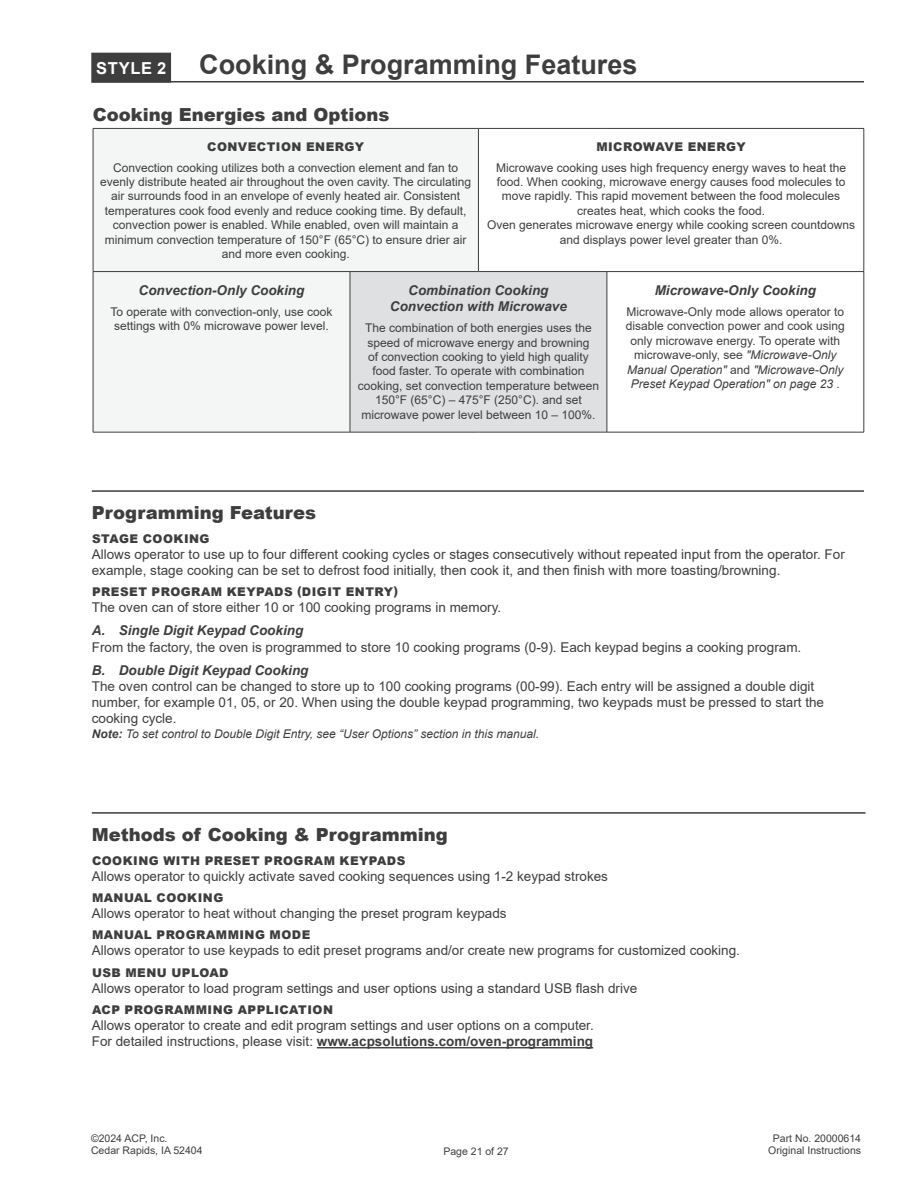
<style>
.page{position:relative;width:918px;height:1188px;background:#fff}
.page>*{position:absolute;margin:0;border:0;box-sizing:border-box;transform-origin:0 0}
.Page_Heading_TOC_mark{font:700 27px "Arial";color:#3e3e3f}
.Subheading_1_with_rule_above_noTOC_mark{font:900 18px "Arial";color:#3e3e3f}
.Subheading_1_no_TOC_mark{font:900 18px "Arial";color:#3e3e3f}
.t1{font:13.5px/16.2px "Arial";color:#3e3e3f}
.Subheading_3{font:italic 700 13.5px/16.2px "Arial";color:#3e3e3f;text-align:center}
.Table-basic_text{font:12px/14.4px "Arial";color:#3e3e3f;text-align:center}
.Subheading_2{font:900 12px "Arial";letter-spacing:.04em;color:#3e3e3f}
.Note_nested_style_smaller{font:italic 12px "Arial";color:#3e3e3f}
.t2{font:10.5px/12px "Arial";color:#3e3e3f}
.s1{font-size:16.5px;color:#fff}
.s2{font-style:italic}
.s3{font-weight:700}
</style>
<div class="page">
<hr style="left:92px;top:81px;width:772px;height:1px;background:#3e3e3f">
<div style="left:91px;top:53px;width:80px;height:30px;background:#3e3e3f"></div>
<hr style="left:92px;top:490px;width:772px;height:2px;background:#3e3e3f">
<div style="left:94px;top:129px;width:384px;height:303px;background:#f4f5f5"></div>
<svg style="left:608px;top:129px;width:256px;height:303px"></svg>
<div style="left:350px;top:272px;width:257px;height:160px;background:#dfe0e2"></div>
<hr style="left:93px;top:128px;width:257px;height:1px;background:#3e3e3f">
<hr style="left:93px;top:129px;width:1px;height:142px;background:#3e3e3f">
<hr style="left:350px;top:128px;width:128px;height:1px;background:#3e3e3f">
<hr style="left:478px;top:128px;width:129px;height:1px;background:#3e3e3f">
<hr style="left:478px;top:129px;width:1px;height:142px;background:#3e3e3f">
<hr style="left:607px;top:128px;width:257px;height:1px;background:#3e3e3f">
<hr style="left:864px;top:129px;width:1px;height:142px;background:#3e3e3f">
<hr style="left:93px;top:271px;width:257px;height:1px;background:#3e3e3f">
<hr style="left:93px;top:272px;width:1px;height:160px;background:#3e3e3f">
<hr style="left:350px;top:271px;width:128px;height:1px;background:#3e3e3f">
<hr style="left:350px;top:272px;width:1px;height:160px;background:#3e3e3f">
<hr style="left:478px;top:271px;width:129px;height:1px;background:#3e3e3f">
<hr style="left:607px;top:271px;width:257px;height:1px;background:#3e3e3f">
<hr style="left:607px;top:272px;width:1px;height:160px;background:#3e3e3f">
<hr style="left:864px;top:272px;width:1px;height:160px;background:#3e3e3f">
<hr style="left:93px;top:432px;width:257px;height:1px;background:#3e3e3f">
<hr style="left:350px;top:432px;width:128px;height:1px;background:#3e3e3f">
<hr style="left:478px;top:432px;width:129px;height:1px;background:#3e3e3f">
<hr style="left:607px;top:432px;width:257px;height:1px;background:#3e3e3f">
<hr style="left:92px;top:812px;width:773px;height:2px;background:#3e3e3f">
<hr style="left:317px;top:1047px;width:276px;height:1px;background:#3e3e3f">
<p class="Page_Heading_TOC_mark" style="left:96px;top:45px;width:543px"><span class="s1">STYLE 2</span> Cooking &amp; Programming Features</p>
<p class="Subheading_1_no_TOC_mark" style="left:93px;top:101px;width:298px">Cooking Energies and Options</p>
<p class="Subheading_2" style="left:207px;top:138px;width:159px">CONVECTION ENERGY</p>
<p class="Table-basic_text" style="left:100px;top:160px;width:373px">Convection cooking utilizes both a convection element and fan to evenly distribute heated air throughout the oven cavity. The circulating air surrounds food in an envelope of evenly heated air. Consistent temperatures cook food evenly and reduce cooking time. By default, convection power is enabled. While enabled, oven will maintain a minimum convection temperature of 150°F (65°C) to ensure drier air and more even cooking.</p>
<p class="Subheading_2" style="left:596px;top:138px;width:151px">MICROWAVE ENERGY</p>
<p class="Table-basic_text" style="left:487px;top:160px;width:370px">Microwave cooking uses high frequency energy waves to heat the food. When cooking, microwave energy causes food molecules to move rapidly. This rapid movement between the food molecules creates heat, which cooks the food.<br>Oven generates microwave energy while cooking screen countdowns and displays power level greater than 0%.</p>
<p class="Subheading_3" style="left:139px;top:282px;width:167px">Convection-Only Cooking</p>
<p class="Table-basic_text" style="left:111px;top:305px;width:223px;text-align:left">To operate with convection-only, use cook settings with 0% microwave power level.</p>
<p class="Subheading_3" style="left:390px;top:282px;width:179px">Combination Cooking<br>Convection with Microwave</p>
<p class="Table-basic_text" style="left:358px;top:321px;width:243px">The combination of both energies uses the speed of microwave energy and browning<br>of convection cooking to yield high quality food faster. To operate with combination cooking, set convection temperature between 150°F (65°C) – 475°F (250°C). and set microwave power level between 10 – 100%.</p>
<p class="Subheading_3" style="left:655px;top:282px;width:163px">Microwave-Only Cooking</p>
<p class="Table-basic_text" style="left:626px;top:305px;width:220px">Microwave-Only mode allows operator to disable convection power and cook using only microwave energy. To operate with microwave-only, see <span class="s2">"Microwave-Only Manual Operation"</span> and <span class="s2">"Microwave-Only Preset Keypad Operation" on page 23</span> .</p>
<p class="Subheading_1_with_rule_above_noTOC_mark" style="left:92px;top:499px;width:226px">Programming Features</p>
<p class="Subheading_2" style="left:92px;top:530px;width:119px">STAGE COOKING</p>
<p class="t1" style="left:92px;top:546px;width:755px">Allows operator to use up to four different cooking cycles or stages consecutively without repeated input from the operator. For example, stage cooking can be set to defrost food initially, then cook it, and then finish with more toasting/browning.</p>
<p class="Subheading_2" style="left:92px;top:583px;width:308px">PRESET PROGRAM KEYPADS (DIGIT ENTRY)</p>
<p class="t1" style="left:92px;top:599px;width:409px">The oven can of store either 10 or 100 cooking programs in memory.</p>
<p class="Subheading_3" style="left:92px;top:623px;width:213px">A. Single Digit Keypad Cooking</p>
<p class="t1" style="left:92px;top:639px;width:711px">From the factory, the oven is programmed to store 10 cooking programs (0-9). Each keypad begins a cooking program.</p>
<p class="Subheading_3" style="left:92px;top:662px;width:218px">B. Double Digit Keypad Cooking</p>
<p class="t1" style="left:92px;top:678px;width:734px">The oven control can be changed to store up to 100 cooking programs (00-99). Each entry will be assigned a double digit number, for example 01, 05, or 20. When using the double keypad programming, two keypads must be pressed to start the cooking cycle.</p>
<p class="Note_nested_style_smaller" style="left:92px;top:726px;width:449px"><span class="s3">Note:</span> To set control to Double Digit Entry, see “User Options” section in this manual.</p>
<p class="Subheading_1_with_rule_above_noTOC_mark" style="left:92px;top:821px;width:358px">Methods of Cooking &amp; Programming</p>
<p class="Subheading_2" style="left:92px;top:852px;width:315px">COOKING WITH PRESET PROGRAM KEYPADS</p>
<p class="t1" style="left:92px;top:868px;width:518px">Allows operator to quickly activate saved cooking sequences using 1-2 keypad strokes</p>
<p class="Subheading_2" style="left:92px;top:889px;width:133px">MANUAL COOKING</p>
<p class="t1" style="left:92px;top:905px;width:416px">Allows operator to heat without changing the preset program keypads</p>
<p class="Subheading_2" style="left:92px;top:926px;width:220px">MANUAL PROGRAMMING MODE</p>
<p class="t1" style="left:92px;top:942px;width:647px">Allows operator to use keypads to edit preset programs and/or create new programs for customized cooking.</p>
<p class="Subheading_2" style="left:92px;top:964px;width:138px">USB MENU UPLOAD</p>
<p class="t1" style="left:92px;top:980px;width:547px">Allows operator to load program settings and user options using a standard USB flash drive</p>
<p class="Subheading_2" style="left:92px;top:1001px;width:243px">ACP PROGRAMMING APPLICATION</p>
<p class="t1" style="left:92px;top:1017px;width:503px">Allows operator to create and edit program settings and user options on a computer.<br>For detailed instructions, please visit: <span class="s3">www.acpsolutions.com/oven-programming</span></p>
<p class="t2" style="left:91px;top:1133px;width:113px">©2024 ACP, Inc.<br>Cedar Rapids, IA 52404</p>
<p class="t2" style="left:443px;top:1145px;width:67px">Page 21 of 27</p>
<p class="t2" style="left:768px;top:1133px;width:94px;text-align:center">Part No. 20000614<br>Original Instructions</p>
</div>
